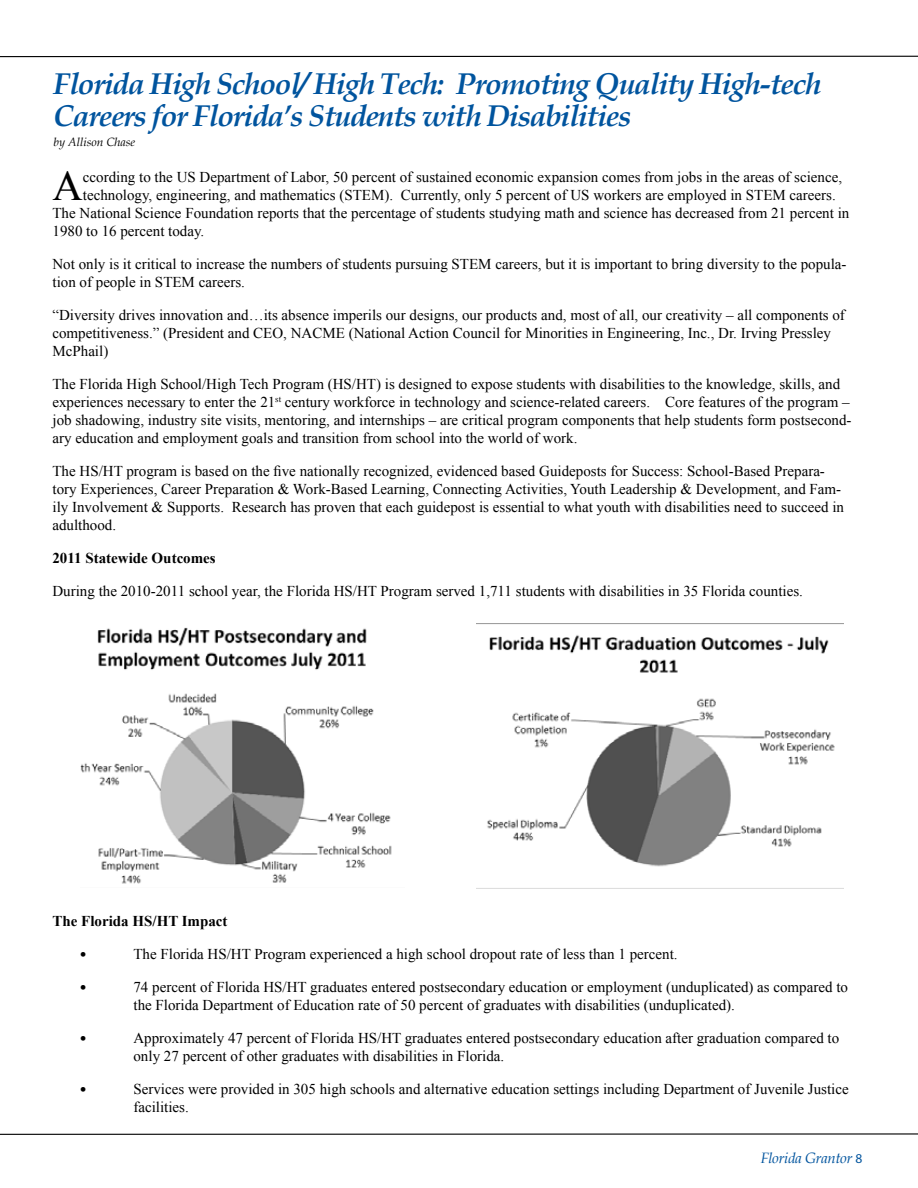
<style>
.page{position:relative;width:918px;height:1188px;background:#fff}
.page>*{position:absolute;margin:0;border:0;box-sizing:border-box;transform-origin:0 0}
.t1{font:42.15px "Times New Roman";color:#000}
.t2{font:italic 700 30px/32.4px "Book Antiqua";letter-spacing:-.04em;color:#00549e}
.t3{font:15px/18px "Times New Roman";color:#000}
.t4{font:700 15px "Times New Roman";color:#000}
.t5{font:italic 15px "Book Antiqua";letter-spacing:-.02em;color:#00549e}
.t6{font:15px "Calibri";color:#000}
.t7{font:italic 12px "Book Antiqua";color:#000}
.s1{font-family:"Myriad Pro";font-style:normal;font-size:13.5px}
</style>
<div class="page">
<svg style="left:0;top:55px;width:918px;height:3px"></svg>
<svg style="left:0;top:1133px;width:918px;height:2px;background:#6f6f6f"></svg>
<img style="left:81px;top:627px;width:311px;height:257px">
<img style="left:476px;top:624px;width:367px;height:243px">
<h2 class="t2" style="left:54px;top:67px;width:769px">Florida High School/ High Tech: Promoting Quality High-tech<br>Careers for Florida’s Students with Disabilities</h2>
<h1 class="t1" style="left:52px;top:158px;width:32px">A</h1>
<p class="t3" style="left:83px;top:168px;width:761px">ccording to the US Department of Labor, 50 percent of sustained economic expansion comes from jobs in the areas of science,</p>
<p class="t7" style="left:54px;top:134px;width:83px">by Allison Chase</p>
<p class="t3" style="left:83px;top:186px;width:754px">technology, engineering, and mathematics (STEM). Currently, only 5 percent of US workers are employed in STEM careers.</p>
<p class="t3" style="left:53px;top:204px;width:798px">The National Science Foundation reports that the percentage of students studying math and science has decreased from 21 percent in</p>
<p class="t3" style="left:53px;top:222px;width:153px">1980 to 16 percent today.</p>
<p class="t3" style="left:53px;top:255px;width:796px">Not only is it critical to increase the numbers of students pursuing STEM careers, but it is important to bring diversity to the popula&shy;tion of people in STEM careers.</p>
<p class="t3" style="left:53px;top:306px;width:794px">“Diversity drives innovation and…its absence imperils our designs, our products and, most of all, our creativity – all components of competitiveness.” (President and CEO, NACME (National Action Council for Minorities in Engineering, Inc., Dr. Irving Pressley<br>McPhail)</p>
<p class="t3" style="left:52px;top:375px;width:801px">The Florida High School/High Tech Program (HS/HT) is designed to expose students with disabilities to the knowledge, skills, and experiences necessary to enter the 21<sup>st</sup> century workforce in technology and science-related careers. Core features of the program – job shadowing, industry site visits, mentoring, and internships – are critical program components that help students form postsecond&shy;ary education and employment goals and transition from school into the world of work.</p>
<p class="t3" style="left:52px;top:462px;width:793px">The HS/HT program is based on the five nationally recognized, evidenced based Guideposts for Success: School-Based Prepara&shy;tory Experiences, Career Preparation &amp; Work-Based Learning, Connecting Activities, Youth Leadership &amp; Development, and Fam&shy;ily Involvement &amp; Supports. Research has proven that each guidepost is essential to what youth with disabilities need to succeed in adulthood.</p>
<p class="t4" style="left:52px;top:548px;width:165px">2011 Statewide Outcomes</p>
<p class="t3" style="left:52px;top:582px;width:752px">During the 2010-2011 school year, the Florida HS/HT Program served 1,711 students with disabilities in 35 Florida counties.</p>
<p class="t4" style="left:52px;top:911px;width:177px">The Florida HS/HT Impact</p>
<p class="t6" style="left:79px;top:945px;width:9px">•</p>
<p class="t3" style="left:133px;top:945px;width:546px">The Florida HS/HT Program experienced a high school dropout rate of less than 1 percent.</p>
<p class="t6" style="left:79px;top:978px;width:9px">•</p>
<p class="t3" style="left:133px;top:978px;width:716px">74 percent of Florida HS/HT graduates entered postsecondary education or employment (unduplicated) as compared to the Florida Department of Education rate of 50 percent of graduates with disabilities (unduplicated).</p>
<p class="t6" style="left:79px;top:1029px;width:9px">•</p>
<p class="t3" style="left:133px;top:1029px;width:707px">Approximately 47 percent of Florida HS/HT graduates entered postsecondary education after graduation compared to only 27 percent of other graduates with disabilities in Florida.</p>
<p class="t6" style="left:79px;top:1080px;width:9px">•</p>
<p class="t3" style="left:133px;top:1080px;width:717px">Services were provided in 305 high schools and alternative education settings including Department of Juvenile Justice facilities.</p>
<p class="t5" style="left:760px;top:1148px;width:104px">Florida Grantor <span class="s1">8</span></p>
</div>
